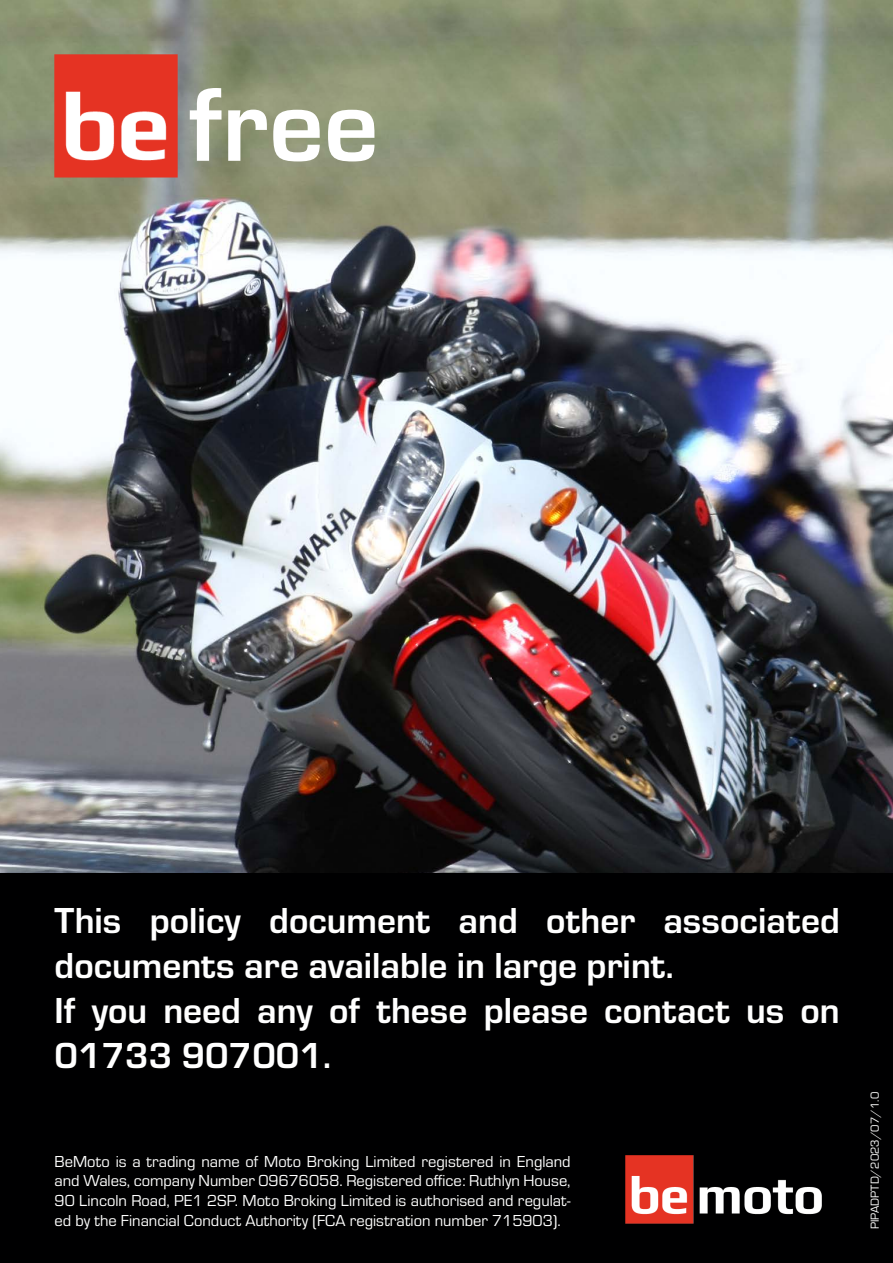
<style>
.page{position:relative;width:893px;height:1263px;background:#fff}
.page>*{position:absolute;margin:0;border:0;box-sizing:border-box;transform-origin:0 0}
.t1{font:700 108px "Eurostile";color:#fff}
.t2{font:700 37.5px/45px "Eurostile";color:#fff}
.t3{font:16.5px/19.8px "Eurostile";color:#fff;text-align:justify}
.t4{font:12px "Eurostile";color:#fff}
</style>
<div class="page">
<img style="left:0;top:0;width:893px;height:874px">
<div style="left:0;top:874px;width:893px;height:389px;background:#000001"></div>
<img style="left:54px;top:54px;width:123px;height:123px">
<img style="left:625px;top:1156px;width:196px;height:68px">
<p class="t1" style="left:188px;top:47px;width:192px">free</p>
<p class="t2" style="left:55px;top:895px;width:787px">This policy document and other associated documents are available in large print.</p>
<p class="t2" style="left:55px;top:985px;width:787px">If you need any of these please contact us on<br>01733 907001.</p>
<p class="t3" style="left:55px;top:1150px;width:517px">BeMoto is a trading name of Moto Broking Limited registered in England and Wales, company Number 09676058. Registered office: Ruthlyn House, 90 Lincoln Road, PE1 2SP. Moto Broking Limited is authorised and regulat&shy;ed by the Financial Conduct Authority (FCA registration number 715903).</p>
<p class="t4" style="left:866px;top:1229px;width:139px;rotate:-90deg">PIPADPTD/2023/07/1.0</p>
</div>
